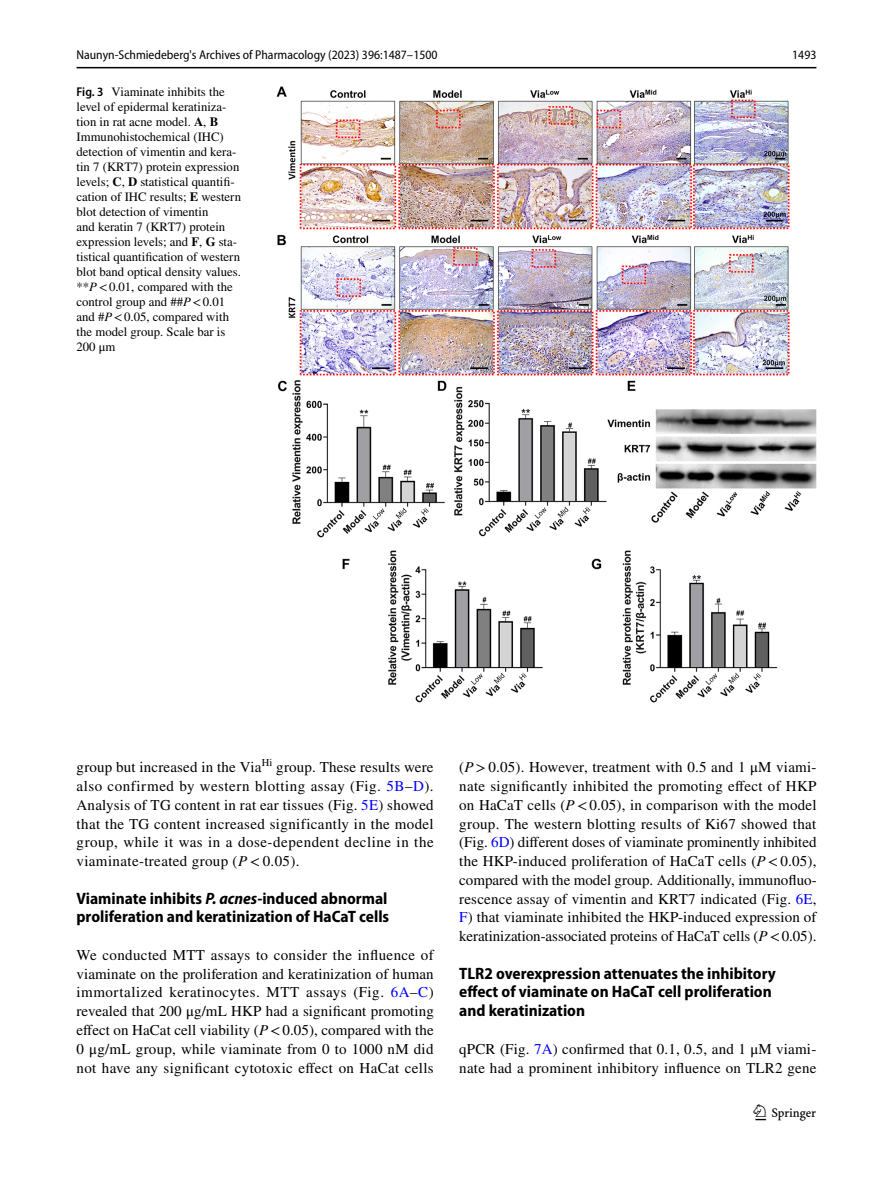
<style>
.page{position:relative;width:893px;height:1187px;background:#fff}
.page>*{position:absolute;margin:0;border:0;box-sizing:border-box;transform-origin:0 0}
.t1{font:22.5px "Springnew Regular 3";color:#000}
.t2{font:700 semi-condensed 16.5px/18.8px "Myriad Pro";color:#000}
.t3{font:15px/18.8px "STIX";letter-spacing:.015em;color:#000;text-align:justify}
.t4{font:12.75px/15px "STIX";color:#000}
.t5{font:semi-condensed 12.75px "Myriad Pro";color:#000}
.s1{font-family:"Myriad Pro";font-weight:600;font-stretch:semi-condensed}
.s2{font-weight:700}
.s3{font-style:italic}
.s4{color:#00f}
</style>
<div class="page">
<hr style="left:77px;top:67px;width:739px;height:1px;background:#000">
<img style="left:276px;top:87px;width:540px;height:615px">
<p class="t5" style="left:77px;top:48px;width:362px">Naunyn-Schmiedeberg's Archives of Pharmacology (2023) 396:1487–1500</p>
<p class="t5" style="left:792px;top:48px;width:26px">1493</p>
<p class="t4" style="left:77px;top:85px;width:166px"><span class="s1">Fig. 3</span> Viaminate inhibits the level of epidermal keratiniza&shy;tion in rat acne model. <span class="s2">A</span>, <span class="s2">B<br></span>Immunohistochemical (IHC) detection of vimentin and kera&shy;tin 7 (KRT7) protein expression levels; <span class="s2">C</span>, <span class="s2">D</span> statistical quantifi&shy;cation of IHC results; <span class="s2">E</span> western blot detection of vimentin<br>and keratin 7 (KRT7) protein expression levels; and <span class="s2">F</span>, <span class="s2">G</span> sta&shy;tistical quantification of western blot band optical density values. **<span class="s3">P</span>&lt;0.01, compared with the control group and ##<span class="s3">P</span>&lt;0.01 and #<span class="s3">P</span>&lt;0.05, compared with the model group. Scale bar is<br>200 μm</p>
<p class="t3" style="left:77px;top:758px;width:359px">group but increased in the Via<sup>Hi</sup> group. These results were also confirmed by western blotting assay (Fig. <span class="s4">5B</span>–<span class="s4">D</span>).<br>Analysis of TG content in rat ear tissues (Fig. <span class="s4">5E</span>) showed that the TG content increased significantly in the model group, while it was in a dose-dependent decline in the viaminate-treated group (<span class="s3">P</span> &lt; 0.05).</p>
<p class="t2" style="left:77px;top:888px;width:314px">Viaminate inhibits <span class="s3">P. acnes</span>‑induced abnormal proliferation and keratinization of HaCaT cells</p>
<p class="t3" style="left:77px;top:946px;width:359px">We conducted MTT assays to consider the influence of viaminate on the proliferation and keratinization of human immortalized keratinocytes. MTT assays (Fig. <span class="s4">6A</span>–<span class="s4">C</span>) revealed that 200 μg/mL HKP had a significant promoting effect on HaCat cell viability (<span class="s3">P</span>&lt;0.05), compared with the 0 μg/mL group, while viaminate from 0 to 1000 nM did not have any significant cytotoxic effect on HaCat cells</p>
<p class="t3" style="left:459px;top:758px;width:359px">(<span class="s3">P</span>&gt;0.05). However, treatment with 0.5 and 1 μM viami&shy;nate significantly inhibited the promoting effect of HKP on HaCaT cells (<span class="s3">P</span>&lt;0.05), in comparison with the model group. The western blotting results of Ki67 showed that (Fig. <span class="s4">6D</span>) different doses of viaminate prominently inhibited the HKP-induced proliferation of HaCaT cells (<span class="s3">P</span>&lt;0.05), compared with the model group. Additionally, immunofluo&shy;rescence assay of vimentin and KRT7 indicated (Fig. <span class="s4">6E</span>, <span class="s4">F</span>) that viaminate inhibited the HKP-induced expression of keratinization-associated proteins of HaCaT cells (<span class="s3">P</span>&lt;0.05).</p>
<p class="t2" style="left:459px;top:963px;width:318px">TLR2 overexpression attenuates the inhibitory effect of viaminate on HaCaT cell proliferation and keratinization</p>
<p class="t3" style="left:459px;top:1040px;width:359px">qPCR (Fig. <span class="s4">7A</span>) confirmed that 0.1, 0.5, and 1 μM viami&shy;nate had a prominent inhibitory influence on TLR2 gene</p>
<h1 class="t1" style="left:755px;top:1104px;width:62px">1 3</h1>
</div>
